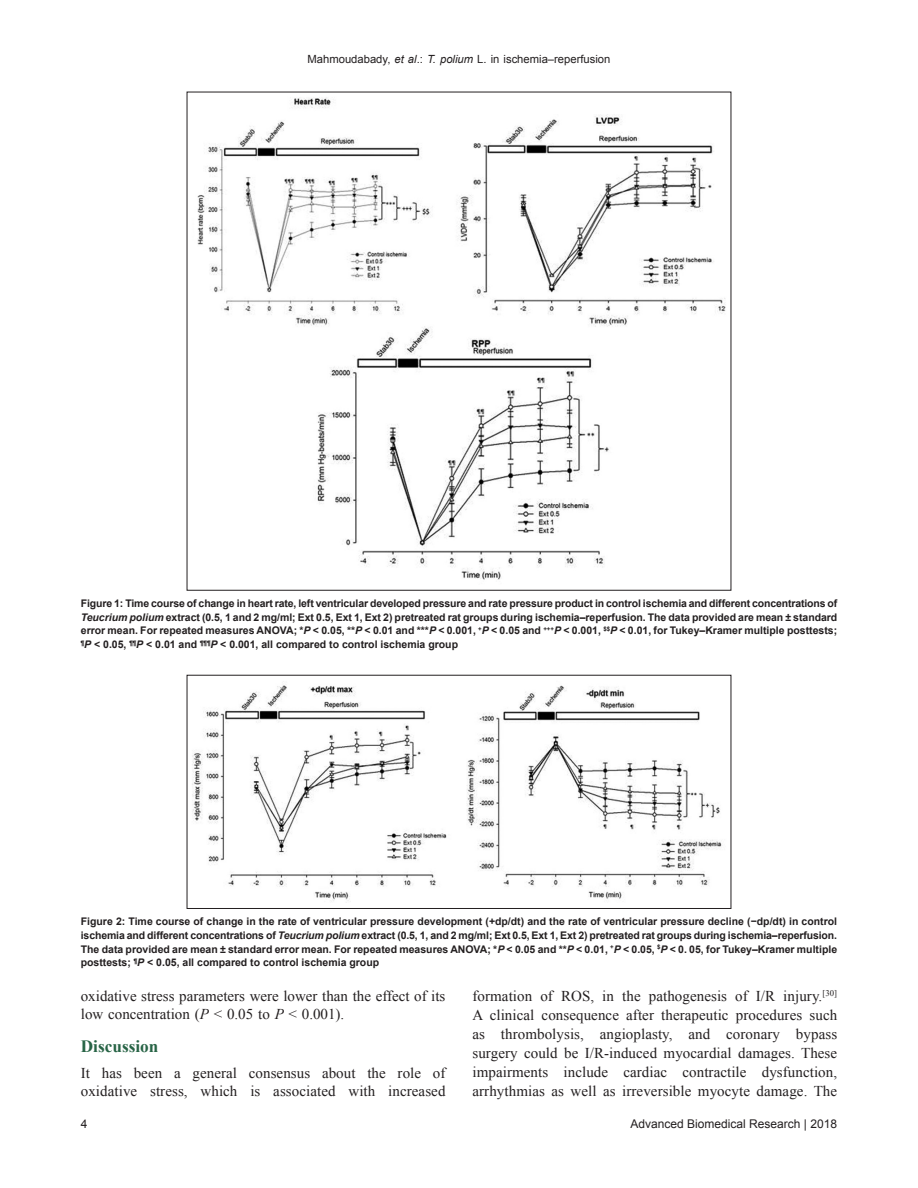
<style>
.page{position:relative;width:918px;height:1188px;background:#fff}
.page>*{position:absolute;margin:0;border:0;box-sizing:border-box;transform-origin:0 0}
.t1{font:700 17.25px "Times New Roman";color:#286446}
.TX{font:15px/18.9px "Times New Roman";letter-spacing:.005em;color:#231f20}
.t2{font:12px "Arial";color:#231f20}
.t3{font:11.25px "Arial";color:#231f20}
.FGC{font:700 10.5px/13.6px "Arial";color:#231f20;text-align:justify}
.s1{font-style:italic}
</style>
<div class="page">
<img style="left:197px;top:97px;width:529px;height:483px">
<img style="left:192px;top:685px;width:530px;height:218px">
<div style="left:187px;top:675px;width:544px;height:234px;border:1px solid #231f20"></div>
<p class="t3" style="left:308px;top:51px;width:304px">Mahmoudabady, <span class="s1">et al</span>.: <span class="s1">T. polium</span> L. in ischemia–reperfusion</p>
<p class="FGC" style="left:81px;top:597px;width:758px">Figure 1: Time course of change in heart rate, left ventricular developed pressure and rate pressure product in control ischemia and different concentrations of <span class="s1">Teucrium polium</span> extract (0.5, 1 and 2 mg/ml; Ext 0.5, Ext 1, Ext 2) pretreated rat groups during ischemia–reperfusion. The data provided are mean ± standard error mean. For repeated measures ANOVA; *<span class="s1">P</span> &lt; 0.05, **<span class="s1">P</span> &lt; 0.01 and ***<span class="s1">P</span> &lt; 0.001, <sup>+</sup><span class="s1">P</span> &lt; 0.05 and <sup>+++</sup><span class="s1">P</span> &lt; 0.001, <sup>$$</sup><span class="s1">P</span> &lt; 0.01, for Tukey–Kramer multiple posttests; <sup>¶</sup><span class="s1">P</span> &lt; 0.05, <sup>¶¶</sup><span class="s1">P</span> &lt; 0.01 and <sup>¶¶¶</sup><span class="s1">P</span> &lt; 0.001, all compared to control ischemia group</p>
<p class="FGC" style="left:81px;top:915px;width:758px">Figure 2: Time course of change in the rate of ventricular pressure development (+dp/dt) and the rate of ventricular pressure decline (−dp/dt) in control ischemia and different concentrations of <span class="s1">Teucrium polium</span> extract (0.5, 1, and 2 mg/ml; Ext 0.5, Ext 1, Ext 2) pretreated rat groups during ischemia–reperfusion.<br>The data provided are mean ± standard error mean. For repeated measures ANOVA; *<span class="s1">P</span> &lt; 0.05 and **<span class="s1">P</span> &lt; 0.01, <sup>+</sup><span class="s1">P</span> &lt; 0.05, <sup>$</sup><span class="s1">P</span> &lt; 0. 05, for Tukey–Kramer multiple posttests; <sup>¶</sup><span class="s1">P</span> &lt; 0.05, all compared to control ischemia group</p>
<p class="TX" style="left:81px;top:987px;width:366px;line-height:18px">oxidative stress parameters were lower than the effect of its low concentration (<span class="s1">P</span> &lt; 0.05 to <span class="s1">P</span> &lt; 0.001).</p>
<h1 class="t1" style="left:81px;top:1033px;width:79px">Discussion</h1>
<p class="TX" style="left:81px;top:1064px;width:366px;line-height:18px">It has been a general consensus about the role of oxidative stress, which is associated with increased</p>
<p class="TX" style="left:472px;top:986px;width:366px;text-align:justify">formation of ROS, in the pathogenesis of I/R injury.<sup>[30] </sup>A clinical consequence after therapeutic procedures such as thrombolysis, angioplasty, and coronary bypass surgery could be I/R‑induced myocardial damages. These impairments include cardiac contractile dysfunction, arrhythmias as well as irreversible myocyte damage. The</p>
<p class="t2" style="left:81px;top:1116px;width:8px">4</p>
<p class="t2" style="left:631px;top:1116px;width:208px">Advanced Biomedical Research | 2018</p>
</div>
